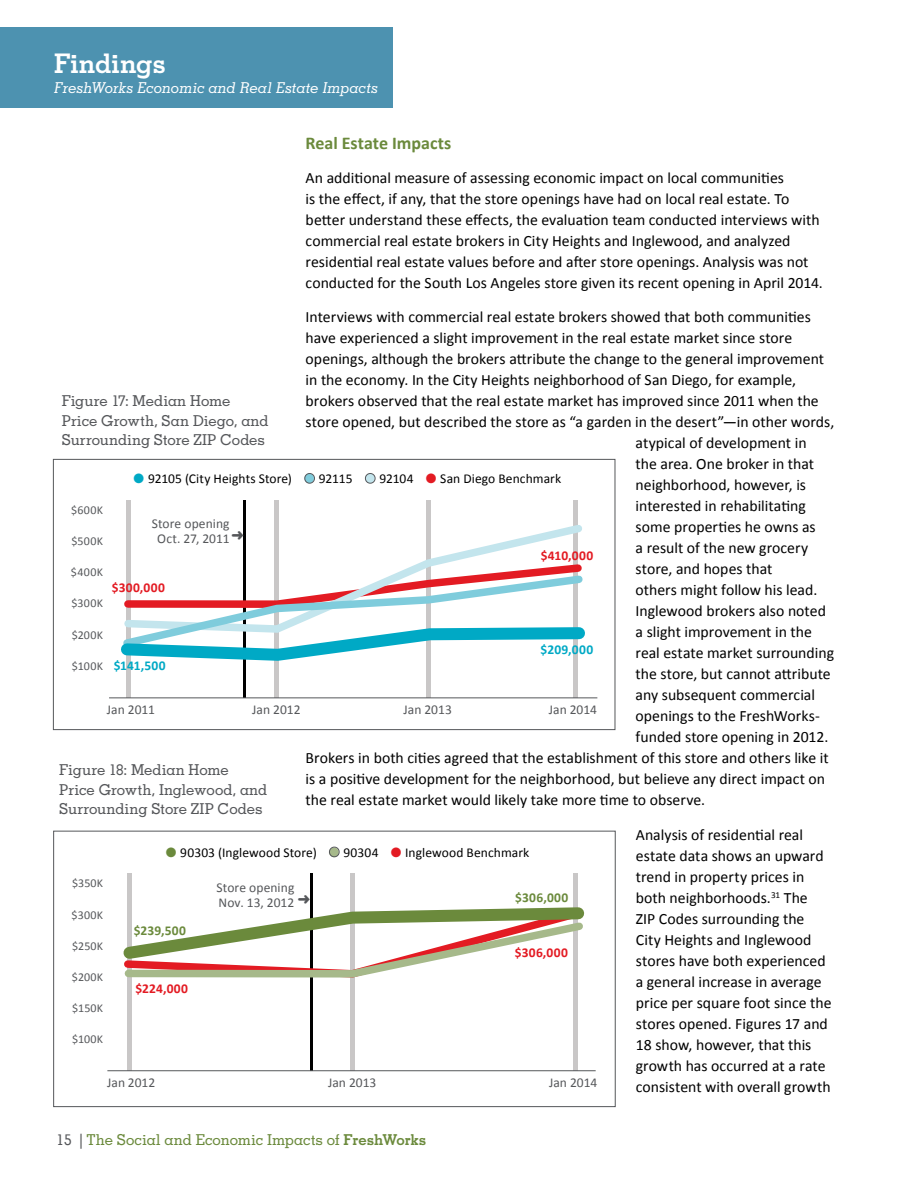
<style>
.page{position:relative;width:918px;height:1188px;background:#fff}
.page>*{position:absolute;margin:0;border:0;box-sizing:border-box;transform-origin:0 0}
.t1{font:700 27px "Memphis LT Std";letter-spacing:-.01em;color:#fff}
.t2{font:700 18px "Calibri";letter-spacing:-.005em;color:#6b8a3c}
.t3{font:15.75px/21px "Calibri";color:#000}
.t4{font:500 15px/19.5px "Memphis LT Std";letter-spacing:-.005em;color:#55575a}
.t5{font:500 15px "Memphis LT Std";letter-spacing:-.005em;color:#6b8a3c}
.t6{font:italic 500 15px "Memphis LT Std";letter-spacing:-.005em;color:#fff}
.t7{font:13.5px "Calibri";letter-spacing:.005em;color:#000}
.t8{font:13.5px/15px "Calibri";color:#55575a}
.t9{font:700 13.5px "Calibri";letter-spacing:.03em;color:#e31b23}
.t10{font:700 13.5px "Calibri";letter-spacing:.015em;color:#00a9c5}
.t11{font:700 13.5px "Calibri";letter-spacing:.02em;color:#6b8a3c}
.t12{font:12px "Calibri";letter-spacing:.025em;color:#55575a}
.s1{color:#00a9c5}
.s2{color:#7fccdc}
.s3{color:#c3e5ed}
.s4{color:#e31b23}
.s5{color:#6b8a3c}
.s6{color:#a6b98a}
.s7{color:#55575a}
.s8{font-weight:700}
</style>
<div class="page">
<div style="left:0;top:27px;width:393px;height:81px;background:#4d92b0"></div>
<div style="left:53px;top:459px;width:562px;height:271px;border:1px solid #55575a"></div>
<hr style="left:426px;top:500px;width:4px;height:198px;background:#c9c7c7">
<div style="left:274px;top:500px;width:5px;height:198px;background:#c9c7c7"></div>
<div style="left:126px;top:500px;width:5px;height:198px;background:#c9c7c7"></div>
<div style="left:127px;top:873px;width:5px;height:198px;background:#c9c7c7"></div>
<div style="left:350px;top:873px;width:5px;height:198px;background:#c9c7c7"></div>
<div style="left:573px;top:873px;width:5px;height:198px;background:#c9c7c7"></div>
<hr style="left:244px;top:500px;width:2px;height:198px;background:#000">
<div style="left:573px;top:500px;width:5px;height:198px;background:#c9c7c7"></div>
<svg style="left:304px;top:473px;width:11px;height:11px"></svg>
<svg style="left:365px;top:473px;width:10px;height:11px"></svg>
<svg style="left:243px;top:520px;width:339px;height:40px"></svg>
<svg style="left:121px;top:560px;width:464px;height:107px"></svg>
<div style="left:53px;top:831px;width:563px;height:276px;border:1px solid #55575a"></div>
<svg style="left:329px;top:847px;width:11px;height:10px"></svg>
<hr style="left:311px;top:873px;width:2px;height:198px;background:#000">
<svg style="left:123px;top:901px;width:462px;height:80px"></svg>
<hr style="left:109px;top:697px;width:488px;height:1px;background:#55575a">
<hr style="left:107px;top:1070px;width:489px;height:1px;background:#55575a">
<h1 class="t1" style="left:54px;top:47px;width:113px">Findings</h1>
<p class="t6" style="left:54px;top:79px;width:326px">FreshWorks Economic and Real Estate Impacts</p>
<p class="t2" style="left:306px;top:131px;width:147px">Real Estate Impacts</p>
<p class="t3" style="left:306px;top:167px;width:519px">An additional measure of assessing economic impact on local communities<br>is the effect, if any, that the store openings have had on local real estate. To better understand these effects, the evaluation team conducted interviews with commercial real estate brokers in City Heights and Inglewood, and analyzed residential real estate values before and after store openings. Analysis was not conducted for the South Los Angeles store given its recent opening in April 2014.</p>
<p class="t3" style="left:306px;top:307px;width:507px">Interviews with commercial real estate brokers showed that both communities</p>
<p class="t3" style="left:306px;top:328px;width:488px">have experienced a slight improvement in the real estate market since store</p>
<p class="t3" style="left:306px;top:349px;width:520px">openings, although the brokers attribute the change to the general improvement</p>
<p class="t3" style="left:306px;top:370px;width:492px">in the economy. In the City Heights neighborhood of San Diego, for example,</p>
<p class="t3" style="left:306px;top:391px;width:515px">brokers observed that the real estate market has improved since 2011 when the</p>
<p class="t3" style="left:306px;top:412px;width:530px">store opened, but described the store as “a garden in the desert”—in other words,</p>
<p class="t3" style="left:636px;top:433px;width:173px">atypical of development in</p>
<p class="t3" style="left:636px;top:454px;width:180px">the area. One broker in that</p>
<p class="t3" style="left:636px;top:475px;width:172px">neighborhood, however, is</p>
<p class="t3" style="left:636px;top:496px;width:172px">interested in rehabilitating</p>
<p class="t3" style="left:636px;top:517px;width:182px">some properties he owns as</p>
<p class="t3" style="left:636px;top:538px;width:174px">a result of the new grocery</p>
<p class="t3" style="left:636px;top:559px;width:138px">store, and hopes that</p>
<p class="t3" style="left:636px;top:580px;width:183px">others might follow his lead.</p>
<p class="t3" style="left:636px;top:601px;width:192px">Inglewood brokers also noted</p>
<p class="t3" style="left:636px;top:622px;width:178px">a slight improvement in the</p>
<p class="t3" style="left:636px;top:643px;width:200px">real estate market surrounding</p>
<p class="t3" style="left:636px;top:664px;width:197px">the store, but cannot attribute</p>
<p class="t3" style="left:636px;top:685px;width:181px">any subsequent commercial</p>
<p class="t3" style="left:636px;top:706px;width:186px">openings to the FreshWorks-</p>
<p class="t3" style="left:636px;top:727px;width:194px">funded store opening in 2012.</p>
<p class="t3" style="left:306px;top:748px;width:525px">Brokers in both cities agreed that the establishment of this store and others like it</p>
<p class="t3" style="left:306px;top:769px;width:521px">is a positive development for the neighborhood, but believe any direct impact on</p>
<p class="t3" style="left:306px;top:790px;width:401px">the real estate market would likely take more time to observe.</p>
<p class="t3" style="left:636px;top:824px;width:197px">Analysis of residential real estate data shows an upward trend in property prices in both neighborhoods.<sup>31</sup> The<br>ZIP Codes surrounding the<br>City Heights and Inglewood stores have both experienced a general increase in average price per square foot since the stores opened. Figures 17 and<br>18 show, however, that this growth has occurred at a rate consistent with overall growth</p>
<p class="t4" style="left:62px;top:391px;width:208px">Figure 17: Median Home<br>Price Growth, San Diego, and<br>Surrounding Store ZIP Codes</p>
<p class="t7" style="left:134px;top:470px;width:429px"><span class="s1">●</span> 92105 (City Heights Store) <span class="s2">●</span> 92115 <span class="s3">●</span> 92104 <span class="s4">●</span> San Diego Benchmark</p>
<p class="t12" style="left:71px;top:502px;width:33px">$600K</p>
<p class="t12" style="left:71px;top:533px;width:33px">$500K</p>
<p class="t12" style="left:71px;top:565px;width:33px">$400K</p>
<p class="t12" style="left:71px;top:596px;width:33px">$300K</p>
<p class="t12" style="left:72px;top:627px;width:33px">$200K</p>
<p class="t12" style="left:72px;top:658px;width:33px">$100K</p>
<p class="t8" style="left:157px;top:516px;width:88px;text-indent:-5px">Store opening<br>Oct. 27, 2011➜</p>
<p class="t9" style="left:541px;top:547px;width:54px">$410,000</p>
<p class="t9" style="left:112px;top:579px;width:55px">$300,000</p>
<p class="t10" style="left:541px;top:641px;width:54px">$209,000</p>
<p class="t10" style="left:114px;top:657px;width:53px">$141,500</p>
<p class="t8" style="left:252px;top:702px;width:50px">Jan 2012</p>
<p class="t8" style="left:404px;top:702px;width:50px">Jan 2013</p>
<p class="t8" style="left:549px;top:702px;width:50px">Jan 2014</p>
<p class="t8" style="left:107px;top:702px;width:50px">Jan 2011</p>
<p class="t4" style="left:59px;top:760px;width:210px">Figure 18: Median Home<br>Price Growth, Inglewood, and<br>Surrounding Store ZIP Codes</p>
<p class="t7" style="left:166px;top:844px;width:365px"><span class="s5">●</span> 90303 (Inglewood Store) <span class="s6">●</span> 90304 <span class="s4">●</span> Inglewood Benchmark</p>
<p class="t12" style="left:72px;top:876px;width:33px">$350K</p>
<p class="t12" style="left:72px;top:907px;width:33px">$300K</p>
<p class="t12" style="left:72px;top:938px;width:33px">$250K</p>
<p class="t12" style="left:72px;top:969px;width:33px">$200K</p>
<p class="t12" style="left:72px;top:1001px;width:32px">$150K</p>
<p class="t12" style="left:72px;top:1032px;width:33px">$100K</p>
<p class="t8" style="left:217px;top:880px;width:95px">Store opening<br>Nov. 13, 2012 ➜</p>
<p class="t11" style="left:515px;top:889px;width:55px">$306,000</p>
<p class="t11" style="left:134px;top:922px;width:54px">$239,500</p>
<p class="t9" style="left:515px;top:943px;width:55px">$306,000</p>
<p class="t9" style="left:135px;top:980px;width:54px">$224,000</p>
<p class="t8" style="left:328px;top:1076px;width:50px">Jan 2013</p>
<p class="t8" style="left:549px;top:1076px;width:50px">Jan 2014</p>
<p class="t8" style="left:107px;top:1076px;width:50px">Jan 2012</p>
<p class="t4" style="left:57px;top:1130px;width:16px">15</p>
<p class="t5" style="left:80px;top:1130px;width:348px"><span class="s7">|</span> The Social and Economic Impacts of <span class="s8">FreshWorks</span></p>
</div>
